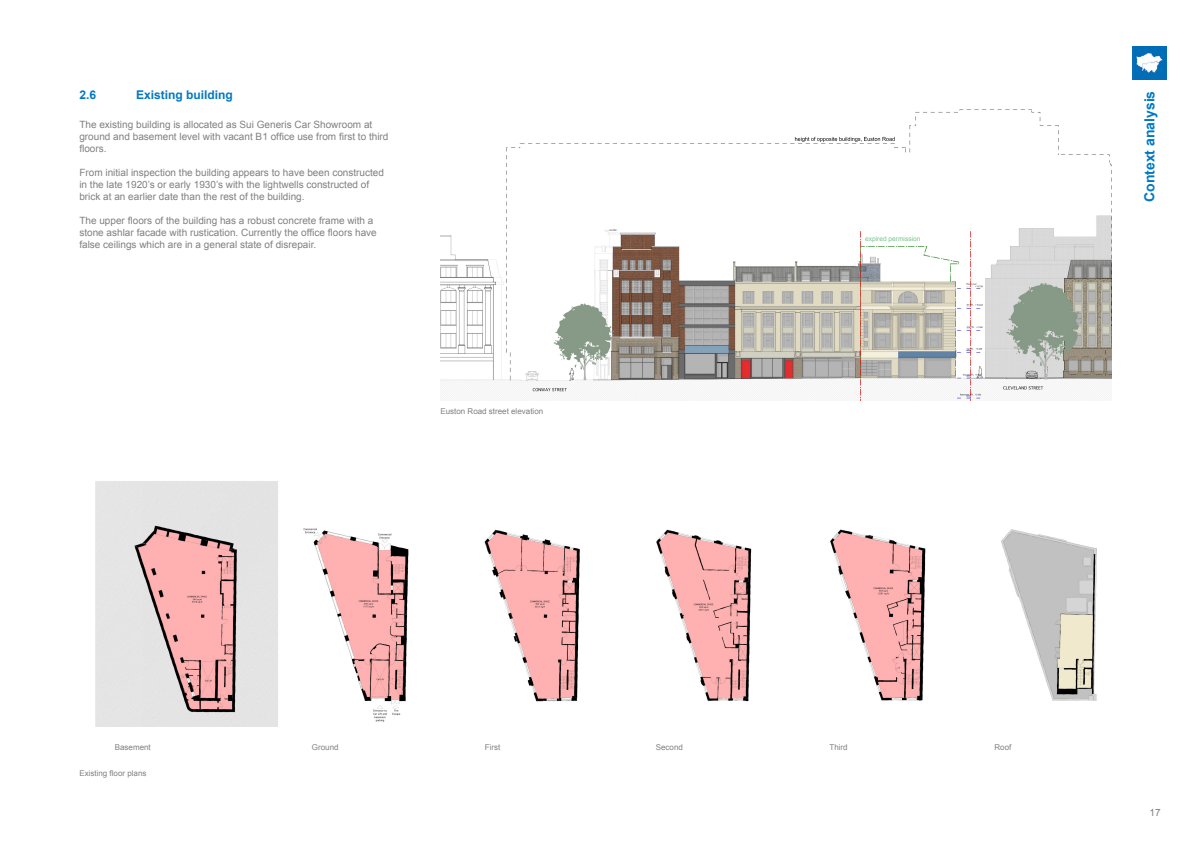
<style>
.page{position:relative;width:1191px;height:842px;background:#fff}
.page>*{position:absolute;margin:0;border:0;box-sizing:border-box;transform-origin:0 0}
.t1{font:700 14px "Arial";color:#0079c2}
.t2{font:700 12px "Arial";color:#0079c2}
.t3{font:10px/12px "Arial";color:#808083}
.t4{font:8px "Arial";color:#808083}
.t5{font:6.6px "Arial";color:#74c58b}
</style>
<div class="page">
<img style="left:1132px;top:47px;width:34px;height:33px">
<img style="left:830px;top:529px;width:267px;height:172px">
<img style="left:95px;top:481px;width:657px;height:245px">
<img style="left:440px;top:109px;width:671px;height:291px">
<p class="t2" style="left:79px;top:87px;width:18px">2.6</p>
<p class="t2" style="left:136px;top:87px;width:98px">Existing building</p>
<p class="t3" style="left:79px;top:119px;width:311px">The existing building is allocated as Sui Generis Car Showroom at ground and basement level with vacant B1 office use from first to third floors.</p>
<p class="t3" style="left:79px;top:167px;width:306px">From initial inspection the building appears to have been constructed in the late 1920’s or early 1930’s with the lightwells constructed of brick at an earlier date than the rest of the building.</p>
<p class="t3" style="left:79px;top:215px;width:299px">The upper floors of the building has a robust concrete frame with a stone ashlar facade with rustication. Currently the office floors have false ceilings which are in a general state of disrepair.</p>
<p class="t4" style="left:440px;top:406px;width:104px">Euston Road street elevation</p>
<p class="t5" style="left:865px;top:234px;width:57px">expired permission</p>
<p class="t4" style="left:115px;top:742px;width:38px">Basement</p>
<p class="t4" style="left:312px;top:742px;width:28px">Ground</p>
<p class="t4" style="left:485px;top:742px;width:17px">First</p>
<p class="t4" style="left:656px;top:742px;width:29px">Second</p>
<p class="t4" style="left:994px;top:742px;width:18px">Roof</p>
<p class="t4" style="left:829px;top:742px;width:20px">Third</p>
<p class="t4" style="left:79px;top:768px;width:69px">Existing floor plans</p>
<h1 class="t1" style="left:1140px;top:202px;width:113px;rotate:-90deg">Context analysis</h1>
<p class="t3" style="left:1149px;top:806px;width:13px">17</p>
</div>
